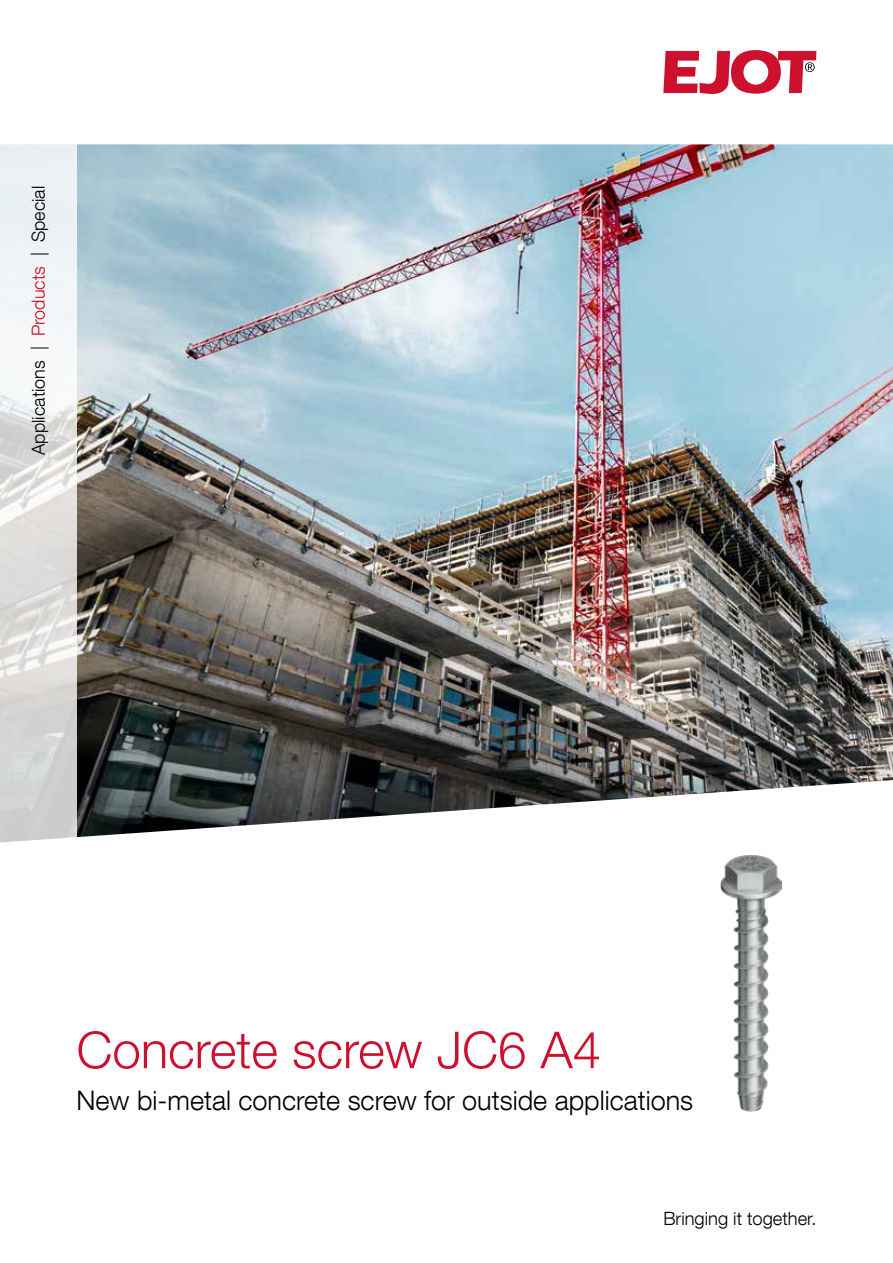
<style>
.page{position:relative;width:893px;height:1263px;background:#fff}
.page>*{position:absolute;margin:0;border:0;box-sizing:border-box;transform-origin:0 0}
.t1{font:300 51px "Helvetica Neue LT Com";color:#cd102e}
.t2{font:300 27px "Helvetica Neue LT Com";color:#000}
.t3{font:300 18.3px "Helvetica Neue LT Com";color:#000}
.t4{font:300 18px "Helvetica Neue LT Com";color:#000}
.s1{color:#cd102e}
</style>
<div class="page">
<svg style="left:663px;top:50px;width:153px;height:44px"></svg>
<img style="left:77px;top:144px;width:816px;height:694px">
<svg style="left:0;top:144px;width:77px;height:699px"></svg>
<img style="left:720px;top:855px;width:61px;height:256px">
<p class="t4" style="left:27px;top:455px;width:270px;rotate:-90deg">Applications | <span class="s1">Products</span> | Special</p>
<h1 class="t1" style="left:77px;top:1019px;width:526px">Concrete screw JC6 A4</h1>
<p class="t2" style="left:77px;top:1084px;width:618px">New bi-metal concrete screw for outside applications</p>
<p class="t3" style="left:663px;top:1207px;width:155px">Bringing it together.</p>
</div>
